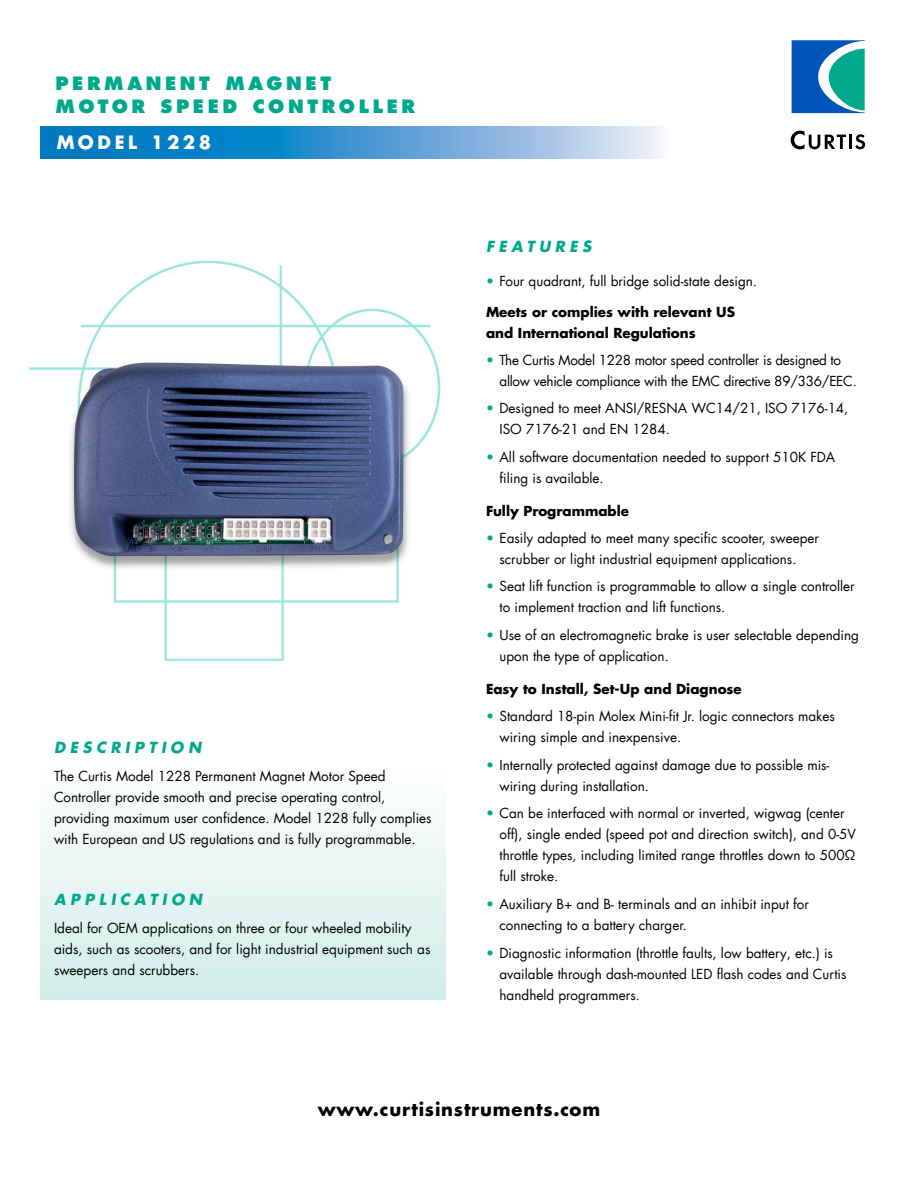
<style>
.page{position:relative;width:918px;height:1188px;background:#fff}
.page>*{position:absolute;margin:0;border:0;box-sizing:border-box;transform-origin:0 0}
.t1{font:800 18px/22.5px "Futura Com";letter-spacing:.2em;color:#00a98b}
.t2{font:700 18px "Futura Com";letter-spacing:.045em;color:#000}
.t3{font:700 18px "Futura Com";letter-spacing:.2em;color:#fff}
.t4{font:italic 700 15px "Futura Com";letter-spacing:.295em;color:#00a98b}
.t5{font:13.5px/21px "Futura Com";color:#000}
.t6{font:700 13.5px/21px "Futura Com";color:#000}
.t7{font:13.5px/21px "Futura Com";letter-spacing:-.02em;color:#000}
.s1{color:#00a98b}
</style>
<div class="page">
<img style="left:29px;top:261px;width:412px;height:400px">
<div style="left:40px;top:762px;width:406px;height:237px;background:linear-gradient(to bottom,#fefefe,#d1ede7)"></div>
<svg style="left:40px;top:126px;width:621px;height:32px;background:#4e9fd5"></svg>
<svg style="left:791px;top:131px;width:55px;height:18px"></svg>
<hr style="left:849px;top:135px;width:3px;height:14px;background:#000">
<svg style="left:855px;top:134px;width:10px;height:15px"></svg>
<svg style="left:792px;top:40px;width:73px;height:73px;background:#2a8bb8"></svg>
<h1 class="t1" style="left:56px;top:72px;width:361px">PERMANENT MAGNET<br>MOTOR SPEED CONTROLLER</h1>
<h1 class="t3" style="left:57px;top:128px;width:156px">MODEL 1228</h1>
<p class="t4" style="left:54px;top:736px;width:149px">DES CRIPTION</p>
<p class="t5" style="left:54px;top:765px;width:379px">The Curtis Model 1228 Permanent Magnet Motor Speed Controller provide smooth and precise operating control, providing maximum user confidence. Model 1228 fully complies with European and US regulations and is fully programmable.</p>
<p class="t4" style="left:54px;top:888px;width:149px">APPLICAT ION</p>
<p class="t5" style="left:54px;top:917px;width:378px">Ideal for OEM applications on three or four wheeled mobility aids, such as scooters, and for light industrial equipment such as sweepers and scrubbers.</p>
<p class="t4" style="left:486px;top:235px;width:107px">FEATURES</p>
<p class="t5" style="left:486px;top:270px;width:273px"><span class="s1">•</span> Four quadrant, full bridge solid-state design.</p>
<p class="t6" style="left:486px;top:301px;width:251px">Meets or complies with relevant US and International Regulations</p>
<p class="t7" style="left:500px;top:349px;width:359px;text-indent:-14px"><span class="s1">•</span> The Curtis Model 1228 motor speed controller is designed to allow vehicle compliance with the EMC directive 89/336/EEC.</p>
<p class="t5" style="left:500px;top:398px;width:350px;text-indent:-14px"><span class="s1">•</span> Designed to meet ANSI/RESNA WC14/21, ISO 7176-14,<br>ISO 7176-21 and EN 1284.</p>
<p class="t5" style="left:500px;top:446px;width:337px;text-indent:-14px"><span class="s1">•</span> All software documentation needed to support 510K FDA filing is available.</p>
<p class="t6" style="left:486px;top:500px;width:145px">Fully Programmable</p>
<p class="t5" style="left:500px;top:527px;width:321px;text-indent:-14px"><span class="s1">•</span> Easily adapted to meet many specific scooter, sweeper scrubber or light industrial equipment applications.</p>
<p class="t5" style="left:500px;top:576px;width:357px;text-indent:-14px"><span class="s1">•</span> Seat lift function is programmable to allow a single controller to implement traction and lift functions.</p>
<p class="t5" style="left:500px;top:625px;width:361px;text-indent:-14px"><span class="s1">•</span> Use of an electromagnetic brake is user selectable depending upon the type of application.</p>
<p class="t6" style="left:486px;top:678px;width:257px">Easy to Install, Set-Up and Diagnose</p>
<p class="t5" style="left:500px;top:705px;width:337px;text-indent:-14px"><span class="s1">•</span> Standard 18-pin Molex Mini-fit Jr. logic connectors makes wiring simple and inexpensive.</p>
<p class="t5" style="left:500px;top:754px;width:331px;text-indent:-14px"><span class="s1">•</span> Internally protected against damage due to possible mis&shy;wiring during installation.</p>
<p class="t5" style="left:500px;top:803px;width:358px;text-indent:-14px"><span class="s1">•</span> Can be interfaced with normal or inverted, wigwag (center off), single ended (speed pot and direction switch), and 0-5V throttle types, including limited range throttles down to 500Ω full stroke.</p>
<p class="t5" style="left:500px;top:893px;width:311px;text-indent:-14px"><span class="s1">•</span> Auxiliary B+ and B- terminals and an inhibit input for connecting to a battery charger.</p>
<p class="t5" style="left:500px;top:942px;width:349px;text-indent:-14px"><span class="s1">•</span> Diagnostic information (throttle faults, low battery, etc.) is available through dash-mounted LED flash codes and Curtis handheld programmers.</p>
<h1 class="t2" style="left:318px;top:1096px;width:284px">www.curtisinstruments.com</h1>
</div>
